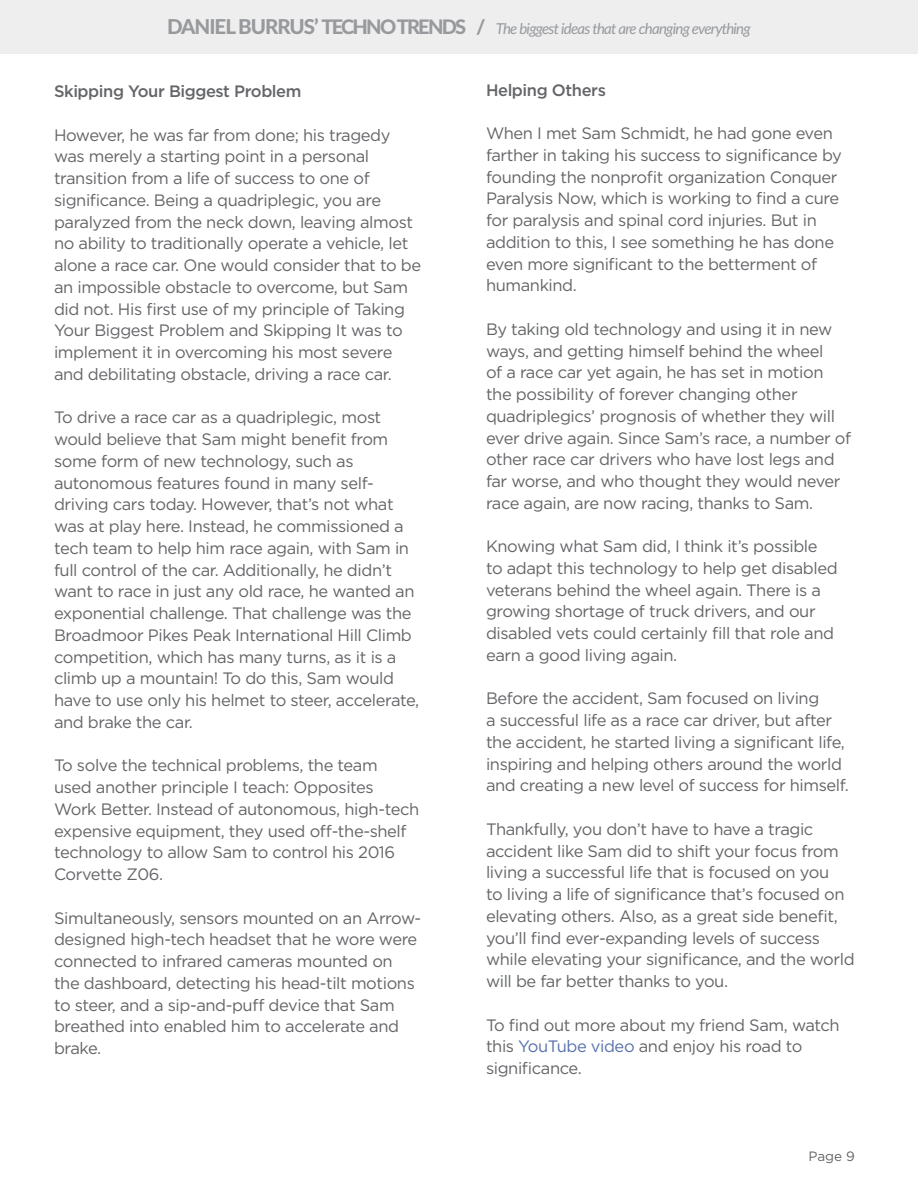
<style>
.page{position:relative;width:918px;height:1188px;background:#fff}
.page>*{position:absolute;margin:0;border:0;box-sizing:border-box;transform-origin:0 0}
.t1{font:16.5px/21.8px "Gotham";letter-spacing:-.025em;color:#646568}
.t2{font:500 16.5px "Gotham";letter-spacing:-.025em;color:#646568}
.t3{font:italic 15px "Lato";letter-spacing:-.05em;color:#97999c}
.t4{font:13.5px "Gotham";color:#646568}
.s1{font-weight:800;font-style:normal;font-size:20.55px}
.s2{font-weight:800;font-style:normal;font-size:20.1px}
.s3{color:#5872ac}
</style>
<div class="page">
<div style="left:0;top:0;width:918px;height:54px;background:#eeeeef"></div>
<p class="t3" style="left:167px;top:18px;width:585px"><span class="s1">DANIEL BURRUS’</span> <span class="s2">TECHNO TRENDS /</span> The biggest ideas that are changing everything</p>
<p class="t2" style="left:54px;top:81px;width:249px">Skipping Your Biggest Problem</p>
<p class="t1" style="left:54px;top:124px;width:369px">However, he was far from done; his tragedy was merely a starting point in a personal transition from a life of success to one of significance. Being a quadriplegic, you are paralyzed from the neck down, leaving almost no ability to traditionally operate a vehicle, let alone a race car. One would consider that to be an impossible obstacle to overcome, but Sam did not. His first use of my principle of Taking Your Biggest Problem and Skipping It was to implement it in overcoming his most severe and debilitating obstacle, driving a race car.</p>
<p class="t1" style="left:54px;top:406px;width:367px">To drive a race car as a quadriplegic, most would believe that Sam might benefit from some form of new technology, such as autonomous features found in many self&shy;driving cars today. However, that’s not what was at play here. Instead, he commissioned a tech team to help him race again, with Sam in full control of the car. Additionally, he didn’t want to race in just any old race, he wanted an exponential challenge. That challenge was the Broadmoor Pikes Peak International Hill Climb competition, which has many turns, as it is a climb up a mountain! To do this, Sam would have to use only his helmet to steer, accelerate, and brake the car.</p>
<p class="t1" style="left:54px;top:754px;width:367px">To solve the technical problems, the team used another principle I teach: Opposites Work Better. Instead of autonomous, high-tech expensive equipment, they used off-the-shelf technology to allow Sam to control his 2016<br>Corvette Z06.</p>
<p class="t1" style="left:54px;top:907px;width:369px">Simultaneously, sensors mounted on an Arrow&shy;designed high-tech headset that he wore were connected to infrared cameras mounted on the dashboard, detecting his head-tilt motions to steer, and a sip-and-puff device that Sam breathed into enabled him to accelerate and brake.</p>
<p class="t2" style="left:486px;top:79px;width:121px">Helping Others</p>
<p class="t1" style="left:486px;top:122px;width:357px">When I met Sam Schmidt, he had gone even farther in taking his success to significance by founding the nonprofit organization Conquer Paralysis Now, which is working to find a cure for paralysis and spinal cord injuries. But in addition to this, I see something he has done even more significant to the betterment of humankind.</p>
<p class="t1" style="left:486px;top:318px;width:367px">By taking old technology and using it in new ways, and getting himself behind the wheel<br>of a race car yet again, he has set in motion the possibility of forever changing other quadriplegics’ prognosis of whether they will ever drive again. Since Sam’s race, a number of other race car drivers who have lost legs and far worse, and who thought they would never race again, are now racing, thanks to Sam.</p>
<p class="t1" style="left:486px;top:535px;width:353px">Knowing what Sam did, I think it’s possible to adapt this technology to help get disabled veterans behind the wheel again. There is a growing shortage of truck drivers, and our disabled vets could certainly fill that role and earn a good living again.</p>
<p class="t1" style="left:486px;top:687px;width:364px">Before the accident, Sam focused on living<br>a successful life as a race car driver, but after the accident, he started living a significant life, inspiring and helping others around the world and creating a new level of success for himself.</p>
<p class="t1" style="left:486px;top:818px;width:370px">Thankfully, you don’t have to have a tragic accident like Sam did to shift your focus from living a successful life that is focused on you<br>to living a life of significance that’s focused on elevating others. Also, as a great side benefit, you’ll find ever-expanding levels of success while elevating your significance, and the world will be far better thanks to you.</p>
<p class="t1" style="left:486px;top:1014px;width:355px">To find out more about my friend Sam, watch this <span class="s3">YouTube video</span> and enjoy his road to significance.</p>
<p class="t4" style="left:808px;top:1148px;width:48px">Page 9</p>
</div>
